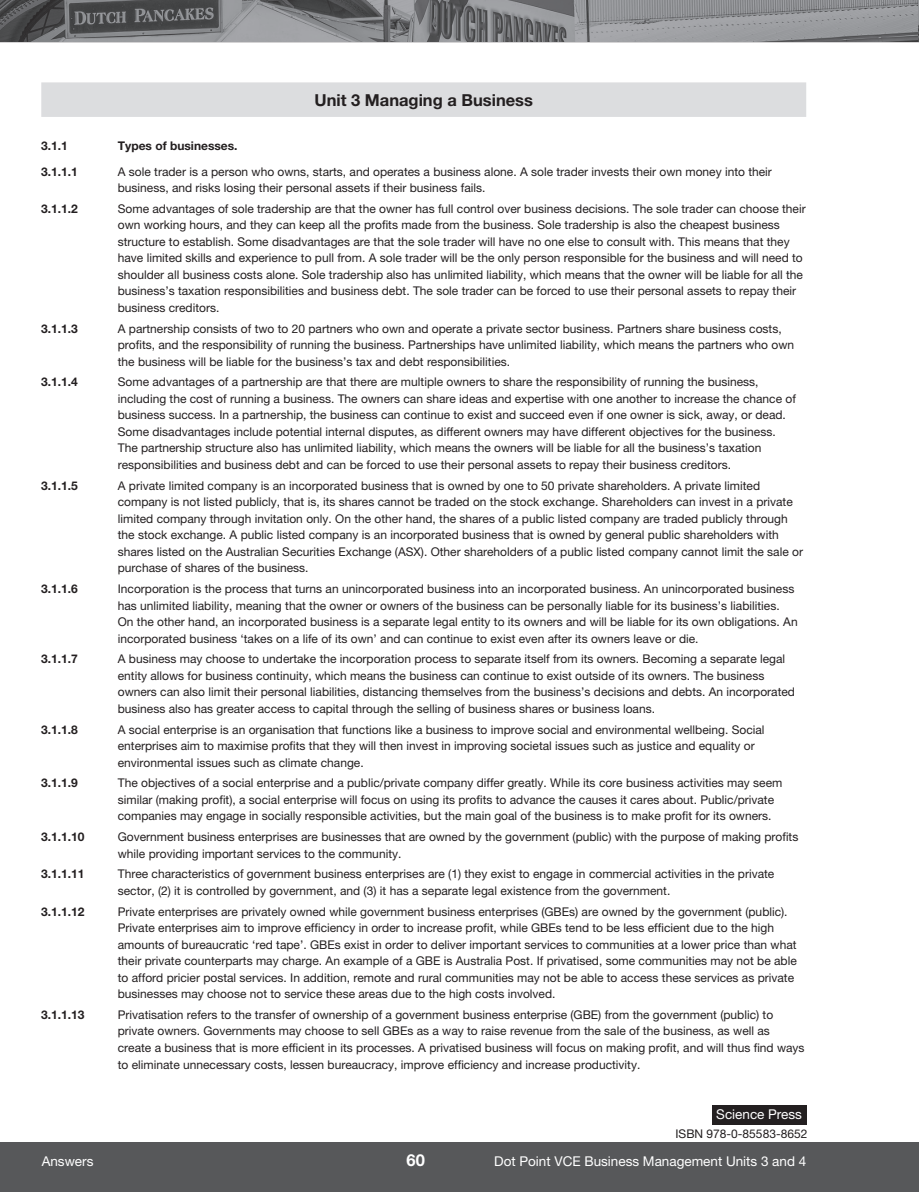
<style>
.page{position:relative;width:919px;height:1192px;background:#fff}
.page>*{position:absolute;margin:0;border:0;box-sizing:border-box;transform-origin:0 0}
.t1{font:700 16.5px "Helvetica Neue LT Pro";color:#231f20}
.t2{font:700 16.5px "Helvetica Neue LT Pro";color:#fff}
.t3{font:13.5px "Helvetica Neue LT Pro";color:#fff}
.t4{font:12px/16.5px "Helvetica Neue LT Pro";color:#231f20}
.t5{font:700 12px "Helvetica Neue LT Pro";color:#231f20}
</style>
<div class="page">
<div style="left:41px;top:82px;width:765px;height:35px;background:#dcdddf"></div>
<div style="left:0;top:1141px;width:917px;height:50px;background:#57585a"></div>
<hr style="left:917px;top:1141px;width:2px;height:50px;background:#57585a">
<hr style="left:0;top:41px;width:917px;height:1px;background:#231f20">
<div style="left:712px;top:1104px;width:94px;height:19px;background:#231f20"></div>
<svg style="left:0;top:0;width:917px;height:41px;background:#7d7e81"></svg>
<h1 class="t1" style="left:315px;top:90px;width:220px">Unit 3 Managing a Business</h1>
<p class="t5" style="left:41px;top:139px;width:28px">3.1.1</p>
<p class="t5" style="left:118px;top:139px;width:121px">Types of businesses.</p>
<p class="t5" style="left:41px;top:164px;width:38px">3.1.1.1</p>
<p class="t4" style="left:118px;top:163px;width:656px">A sole trader is a person who owns, starts, and operates a business alone. A sole trader invests their own money into their business, and risks losing their personal assets if their business fails.</p>
<p class="t5" style="left:41px;top:201px;width:38px">3.1.1.2</p>
<p class="t4" style="left:118px;top:200px;width:689px">Some advantages of sole tradership are that the owner has full control over business decisions. The sole trader can choose their own working hours, and they can keep all the profits made from the business. Sole tradership is also the cheapest business structure to establish. Some disadvantages are that the sole trader will have no one else to consult with. This means that they have limited skills and experience to pull from. A sole trader will be the only person responsible for the business and will need to shoulder all business costs alone. Sole tradership also has unlimited liability, which means that the owner will be liable for all the business’s taxation responsibilities and business debt. The sole trader can be forced to use their personal assets to repay their business creditors.</p>
<p class="t5" style="left:41px;top:321px;width:38px">3.1.1.3</p>
<p class="t4" style="left:118px;top:320px;width:678px">A partnership consists of two to 20 partners who own and operate a private sector business. Partners share business costs, profits, and the responsibility of running the business. Partnerships have unlimited liability, which means the partners who own the business will be liable for the business’s tax and debt responsibilities.</p>
<p class="t5" style="left:41px;top:374px;width:38px">3.1.1.4</p>
<p class="t4" style="left:118px;top:373px;width:680px">Some advantages of a partnership are that there are multiple owners to share the responsibility of running the business, including the cost of running a business. The owners can share ideas and expertise with one another to increase the chance of business success. In a partnership, the business can continue to exist and succeed even if one owner is sick, away, or dead.<br>Some disadvantages include potential internal disputes, as different owners may have different objectives for the business.<br>The partnership structure also has unlimited liability, which means the owners will be liable for all the business’s taxation responsibilities and business debt and can be forced to use their personal assets to repay their business creditors.</p>
<p class="t5" style="left:41px;top:478px;width:38px">3.1.1.5</p>
<p class="t4" style="left:118px;top:477px;width:687px">A private limited company is an incorporated business that is owned by one to 50 private shareholders. A private limited company is not listed publicly, that is, its shares cannot be traded on the stock exchange. Shareholders can invest in a private limited company through invitation only. On the other hand, the shares of a public listed company are traded publicly through the stock exchange. A public listed company is an incorporated business that is owned by general public shareholders with shares listed on the Australian Securities Exchange (ASX). Other shareholders of a public listed company cannot limit the sale or purchase of shares of the business.</p>
<p class="t5" style="left:41px;top:581px;width:38px">3.1.1.6</p>
<p class="t4" style="left:118px;top:580px;width:681px">Incorporation is the process that turns an unincorporated business into an incorporated business. An unincorporated business has unlimited liability, meaning that the owner or owners of the business can be personally liable for its business’s liabilities.<br>On the other hand, an incorporated business is a separate legal entity to its owners and will be liable for its own obligations. An incorporated business ‘takes on a life of its own’ and can continue to exist even after its owners leave or die.</p>
<p class="t5" style="left:41px;top:651px;width:38px">3.1.1.7</p>
<p class="t4" style="left:118px;top:650px;width:679px">A business may choose to undertake the incorporation process to separate itself from its owners. Becoming a separate legal entity allows for business continuity, which means the business can continue to exist outside of its owners. The business owners can also limit their personal liabilities, distancing themselves from the business’s decisions and debts. An incorporated business also has greater access to capital through the selling of business shares or business loans.</p>
<p class="t5" style="left:41px;top:721px;width:38px">3.1.1.8</p>
<p class="t4" style="left:118px;top:720px;width:648px">A social enterprise is an organisation that functions like a business to improve social and environmental wellbeing. Social enterprises aim to maximise profits that they will then invest in improving societal issues such as justice and equality or environmental issues such as climate change.</p>
<p class="t5" style="left:41px;top:775px;width:38px">3.1.1.9</p>
<p class="t4" style="left:118px;top:774px;width:666px">The objectives of a social enterprise and a public/private company differ greatly. While its core business activities may seem similar (making profit), a social enterprise will focus on using its profits to advance the causes it cares about. Public/private companies may engage in socially responsible activities, but the main goal of the business is to make profit for its owners.</p>
<p class="t5" style="left:41px;top:829px;width:45px">3.1.1.10</p>
<p class="t4" style="left:118px;top:828px;width:682px">Government business enterprises are businesses that are owned by the government (public) with the purpose of making profits while providing important services to the community.</p>
<p class="t5" style="left:41px;top:866px;width:45px">3.1.1.11</p>
<p class="t4" style="left:118px;top:865px;width:658px">Three characteristics of government business enterprises are (1) they exist to engage in commercial activities in the private sector, (2) it is controlled by government, and (3) it has a separate legal existence from the government.</p>
<p class="t5" style="left:41px;top:903px;width:45px">3.1.1.12</p>
<p class="t4" style="left:118px;top:902px;width:681px">Private enterprises are privately owned while government business enterprises (GBEs) are owned by the government (public).<br>Private enterprises aim to improve efficiency in order to increase profit, while GBEs tend to be less efficient due to the high amounts of bureaucratic ‘red tape’. GBEs exist in order to deliver important services to communities at a lower price than what their private counterparts may charge. An example of a GBE is Australia Post. If privatised, some communities may not be able to afford pricier postal services. In addition, remote and rural communities may not be able to access these services as private businesses may choose not to service these areas due to the high costs involved.</p>
<p class="t5" style="left:41px;top:1007px;width:45px">3.1.1.13</p>
<p class="t4" style="left:118px;top:1006px;width:688px">Privatisation refers to the transfer of ownership of a government business enterprise (GBE) from the government (public) to private owners. Governments may choose to sell GBEs as a way to raise revenue from the sale of the business, as well as create a business that is more efficient in its processes. A privatised business will focus on making profit, and will thus find ways to eliminate unnecessary costs, lessen bureaucracy, improve efficiency and increase productivity.</p>
<p class="t3" style="left:716px;top:1106px;width:87px">Science Press</p>
<p class="t4" style="left:676px;top:1124px;width:133px">ISBN 978-0-85583-8652</p>
<p class="t3" style="left:42px;top:1152px;width:53px">Answers</p>
<h1 class="t2" style="left:407px;top:1149px;width:20px">60</h1>
<p class="t3" style="left:494px;top:1152px;width:314px">Dot Point VCE Business Management Units 3 and 4</p>
</div>
